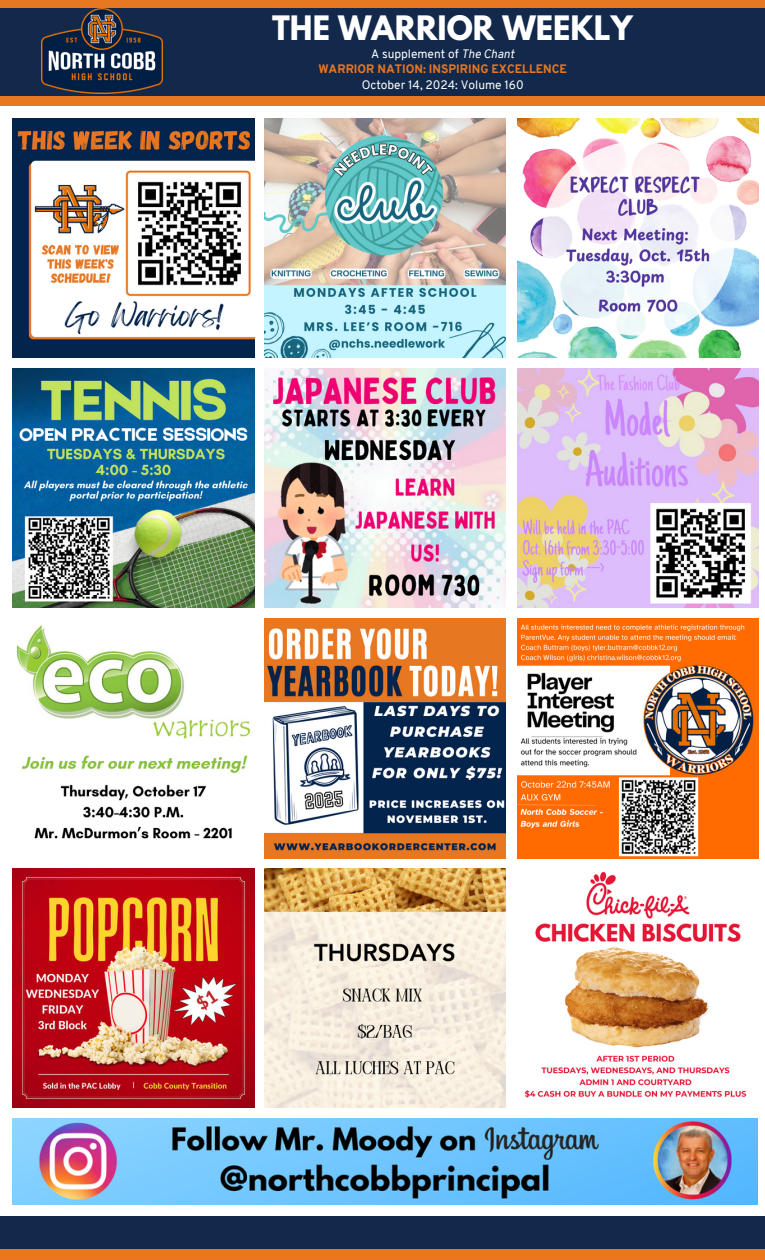
<style>
.page{position:relative;width:765px;height:1260px;background:#fff}
.page>*{position:absolute;margin:0;border:0;box-sizing:border-box;transform-origin:0 0}
.t1{font:700 29.88px "League Spartan";color:#fff}
.t2{font:800 12px/15.9px "Overpass";color:#e87722;text-align:center}
.t3{font:12px "Overpass";color:#fff}
.s1{font-weight:400;color:#fff}
.s2{font-weight:400;font-style:italic;color:#fff}
</style>
<div class="page">
<img style="left:524px;top:872px;width:223px;height:226px">
<svg style="left:517px;top:1118px;width:241px;height:99px"></svg>
<svg style="left:265px;top:1118px;width:241px;height:99px"></svg>
<svg style="left:13px;top:1118px;width:242px;height:99px"></svg>
<img style="left:13px;top:868px;width:242px;height:239px">
<img style="left:265px;top:868px;width:241px;height:239px">
<img style="left:517px;top:618px;width:241px;height:240px">
<img style="left:265px;top:369px;width:241px;height:239px">
<img style="left:13px;top:118px;width:242px;height:240px">
<img style="left:16px;top:625px;width:235px;height:214px">
<img style="left:517px;top:369px;width:241px;height:239px">
<img style="left:13px;top:369px;width:242px;height:239px">
<img style="left:517px;top:118px;width:241px;height:240px">
<img style="left:265px;top:118px;width:241px;height:240px">
<img style="left:265px;top:618px;width:241px;height:240px">
<div style="left:0;top:1217px;width:765px;height:43px;background:#13294b"></div>
<div style="left:0;top:0;width:765px;height:42px;background:#e87722"></div>
<div style="left:0;top:63px;width:765px;height:42px;background:#e87722"></div>
<div style="left:0;top:8px;width:765px;height:87px;background:#13294b"></div>
<img style="left:41px;top:8px;width:121px;height:86px">
<div style="left:0;top:1249px;width:765px;height:11px;background:#e87722"></div>
<img style="left:13px;top:1119px;width:744px;height:85px">
<p class="t1" style="left:272px;top:13px;width:362px">THE WARRIOR WEEKLY</p>
<p class="t2" style="left:318px;top:47px;width:250px"><span class="s1">A supplement of</span> <span class="s2">The Chant<br></span>WARRIOR NATION: INSPIRING EXCELLENCE</p>
<p class="t3" style="left:362px;top:80px;width:164px">October 14, 2024: Volume 160</p>
</div>
